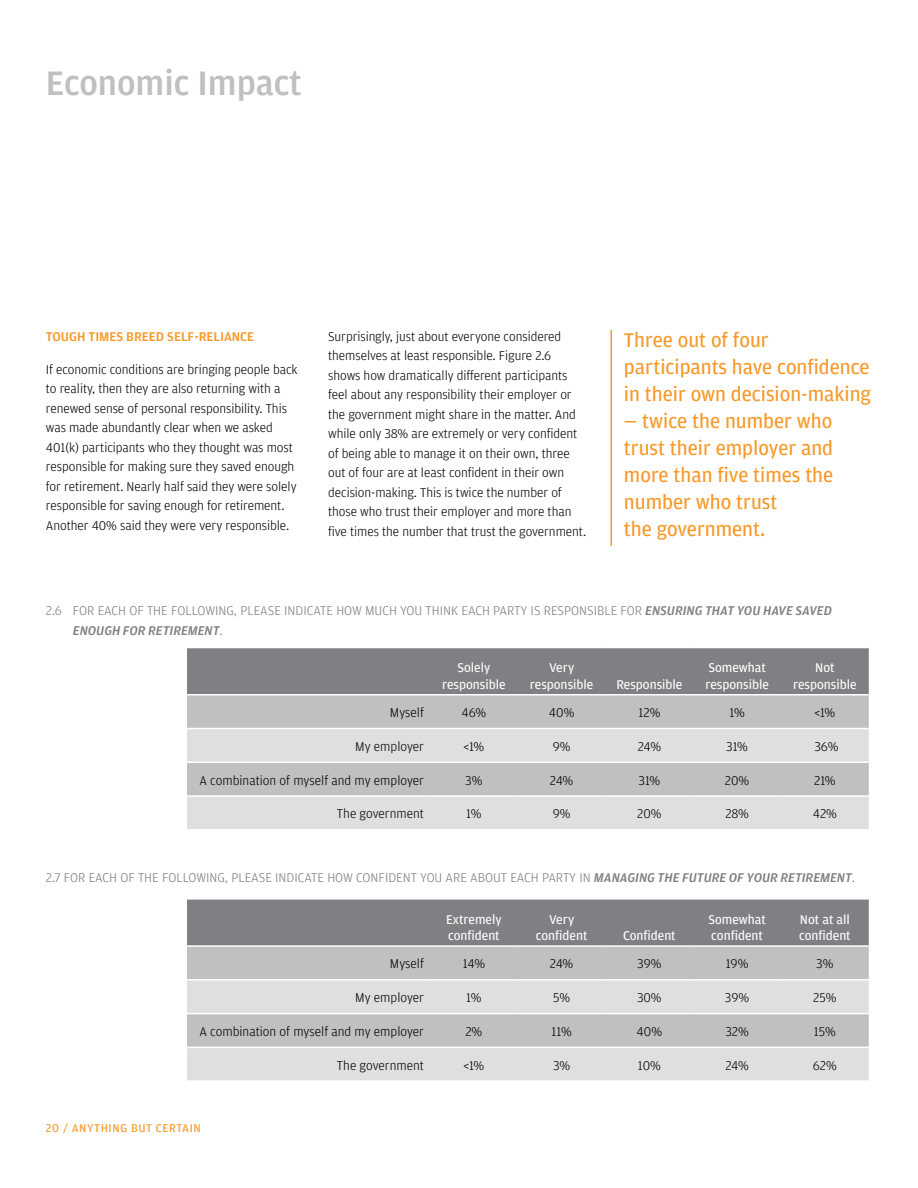
<style>
.page{position:relative;width:918px;height:1188px;background:#fff}
.page>*{position:absolute;margin:0;border:0;box-sizing:border-box;transform-origin:0 0}
.t1{font:500 36px "Amplitude";letter-spacing:-.005em;color:#c0bfc1}
.t2{font:21px/27px "Amplitude";color:#f89828}
.t3{font:300 13.5px/19.5px "Amplitude";letter-spacing:-.005em;color:#000}
.t4{font:300 13.5px "Amplitude";color:#807f83}
.t5{font:13.5px/16.5px "Amplitude";color:#fff;text-align:center}
.t6{font:italic 500 13.5px "Amplitude";color:#807f83}
.t7{font:500 13.5px "Amplitude";color:#f89828}
.t8{font:12px "Amplitude";letter-spacing:.05em;color:#f89828}
.s1{font-weight:300;font-style:normal}
</style>
<div class="page">
<hr style="left:610px;top:330px;width:2px;height:216px;background:#f89828">
<div style="left:187px;top:648px;width:682px;height:46px;background:#807f83"></div>
<div style="left:187px;top:696px;width:682px;height:32px;background:#c0bfc1"></div>
<svg style="left:187px;top:729px;width:682px;height:100px;background:#d5d4d6"></svg>
<hr style="left:187px;top:762px;width:243px;height:1px;background:#fff">
<hr style="left:430px;top:762px;width:88px;height:1px;background:#fff">
<hr style="left:518px;top:762px;width:88px;height:1px;background:#fff">
<hr style="left:606px;top:762px;width:87px;height:1px;background:#fff">
<hr style="left:693px;top:762px;width:88px;height:1px;background:#fff">
<hr style="left:781px;top:762px;width:88px;height:1px;background:#fff">
<hr style="left:187px;top:795px;width:243px;height:2px;background:#fff">
<hr style="left:430px;top:795px;width:88px;height:2px;background:#fff">
<hr style="left:518px;top:795px;width:88px;height:2px;background:#fff">
<hr style="left:606px;top:795px;width:87px;height:2px;background:#fff">
<hr style="left:693px;top:795px;width:88px;height:2px;background:#fff">
<hr style="left:781px;top:795px;width:88px;height:2px;background:#fff">
<div style="left:187px;top:900px;width:682px;height:45px;background:#807f83"></div>
<div style="left:187px;top:947px;width:682px;height:32px;background:#c0bfc1"></div>
<svg style="left:187px;top:981px;width:682px;height:99px;background:#d5d4d6"></svg>
<hr style="left:187px;top:1013px;width:243px;height:1px;background:#fff">
<hr style="left:430px;top:1013px;width:88px;height:1px;background:#fff">
<hr style="left:518px;top:1013px;width:88px;height:1px;background:#fff">
<hr style="left:606px;top:1013px;width:87px;height:1px;background:#fff">
<hr style="left:693px;top:1013px;width:88px;height:1px;background:#fff">
<hr style="left:781px;top:1013px;width:88px;height:1px;background:#fff">
<hr style="left:187px;top:1047px;width:243px;height:1px;background:#fff">
<hr style="left:430px;top:1047px;width:88px;height:1px;background:#fff">
<hr style="left:518px;top:1047px;width:88px;height:1px;background:#fff">
<hr style="left:606px;top:1047px;width:87px;height:1px;background:#fff">
<hr style="left:693px;top:1047px;width:88px;height:1px;background:#fff">
<hr style="left:781px;top:1047px;width:88px;height:1px;background:#fff">
<h1 class="t1" style="left:46px;top:60px;width:258px">ECONOMIC I MPACT</h1>
<p class="t7" style="left:46px;top:328px;width:202px">TOUGH TIMES BREED SELF-RELIANCE</p>
<p class="t3" style="left:46px;top:359px;width:253px">If economic conditions are bringing people back to reality, then they are also returning with a renewed sense of personal responsibility. This was made abundantly clear when we asked 401(k) participants who they thought was most responsible for making sure they saved enough for retirement. Nearly half said they were solely responsible for saving enough for retirement.<br>Another 40% said they were very responsible.</p>
<p class="t3" style="left:328px;top:326px;width:260px">Surprisingly, just about everyone considered themselves at least responsible. Figure 2.6 shows how dramatically different participants feel about any responsibility their employer or the government might share in the matter. And while only 38% are extremely or very confident of being able to manage it on their own, three out of four are at least confident in their own decision-making. This is twice the number of those who trust their employer and more than five times the number that trust the government.</p>
<h2 class="t2" style="left:624px;top:326px;width:248px">Three out of four participants have confidence in their own decision-making</h2>
<h2 class="t2" style="left:624px;top:407px;width:211px">— twice the number who trust their employer and more than five times the number who trust<br>the government.</h2>
<p class="t4" style="left:46px;top:602px;width:60px">2.6 For each</p>
<p class="t4" style="left:129px;top:602px;width:26px">of the</p>
<p class="t4" style="left:171px;top:602px;width:8px">following</p>
<p class="t4" style="left:234px;top:602px;width:14px">, please</p>
<p class="t4" style="left:284px;top:602px;width:7px">indicate</p>
<p class="t4" style="left:336px;top:602px;width:9px">how</p>
<p class="t4" style="left:365px;top:602px;width:9px">much</p>
<p class="t4" style="left:400px;top:602px;width:8px">you</p>
<p class="t4" style="left:426px;top:602px;width:8px">thin</p>
<p class="t4" style="left:451px;top:602px;width:18px">k each</p>
<p class="t4" style="left:493px;top:602px;width:8px">party</p>
<p class="t4" style="left:531px;top:602px;width:21px">is responsible</p>
<p class="t4" style="left:621px;top:602px;width:8px">for</p>
<p class="t6" style="left:645px;top:604px;width:188px">ENSURING THAT YOU HAVE SAVED</p>
<p class="t6" style="left:73px;top:623px;width:151px">ENOUGH FOR RETIREMENT<span class="s1">.</span></p>
<p class="t5" style="left:442px;top:659px;width:65px">Solely responsible</p>
<p class="t5" style="left:530px;top:659px;width:65px">Very responsible</p>
<p class="t5" style="left:616px;top:676px;width:68px">Responsible</p>
<p class="t5" style="left:705px;top:659px;width:65px;text-align:left">Somewhat responsible</p>
<p class="t5" style="left:793px;top:659px;width:65px">Not responsible</p>
<p class="t3" style="left:390px;top:702px;width:36px">Myself</p>
<p class="t3" style="left:461px;top:702px;width:26px">46%</p>
<p class="t3" style="left:549px;top:702px;width:27px">40%</p>
<p class="t3" style="left:638px;top:702px;width:24px">12%</p>
<p class="t3" style="left:730px;top:702px;width:17px">1%</p>
<p class="t3" style="left:814px;top:702px;width:22px">&lt;1%</p>
<p class="t3" style="left:355px;top:736px;width:70px">My employer</p>
<p class="t3" style="left:463px;top:736px;width:22px">&lt;1%</p>
<p class="t3" style="left:553px;top:736px;width:19px">9%</p>
<p class="t3" style="left:638px;top:736px;width:25px">24%</p>
<p class="t3" style="left:726px;top:736px;width:23px">31%</p>
<p class="t3" style="left:814px;top:736px;width:26px">36%</p>
<p class="t3" style="left:199px;top:770px;width:226px">A combination of myself and my employer</p>
<p class="t3" style="left:465px;top:770px;width:19px">3%</p>
<p class="t3" style="left:550px;top:770px;width:25px">24%</p>
<p class="t3" style="left:639px;top:770px;width:23px">31%</p>
<p class="t3" style="left:725px;top:770px;width:26px">20%</p>
<p class="t3" style="left:814px;top:770px;width:23px">21%</p>
<p class="t3" style="left:337px;top:804px;width:89px">The government</p>
<p class="t3" style="left:466px;top:804px;width:17px">1%</p>
<p class="t3" style="left:553px;top:804px;width:19px">9%</p>
<p class="t3" style="left:637px;top:804px;width:26px">20%</p>
<p class="t3" style="left:725px;top:804px;width:25px">28%</p>
<p class="t3" style="left:813px;top:804px;width:26px">42%</p>
<p class="t4" style="left:46px;top:869px;width:51px">2.7 For each</p>
<p class="t4" style="left:120px;top:869px;width:26px">of the</p>
<p class="t4" style="left:162px;top:869px;width:8px">following</p>
<p class="t4" style="left:225px;top:869px;width:14px">, please</p>
<p class="t4" style="left:275px;top:869px;width:7px">indicate</p>
<p class="t4" style="left:327px;top:869px;width:9px">how</p>
<p class="t4" style="left:356px;top:869px;width:8px">confident</p>
<p class="t4" style="left:420px;top:869px;width:8px">you</p>
<p class="t4" style="left:446px;top:869px;width:8px">are</p>
<p class="t4" style="left:470px;top:869px;width:9px">about</p>
<p class="t4" style="left:510px;top:869px;width:8px">each</p>
<p class="t4" style="left:542px;top:869px;width:8px">party</p>
<p class="t6" style="left:579px;top:871px;width:277px"><span class="s1">in</span> MANAGING THE FUTURE OF YOUR RETIREMENT<span class="s1">.</span></p>
<p class="t5" style="left:446px;top:910px;width:57px;text-align:left">Extremely confident</p>
<p class="t5" style="left:536px;top:910px;width:53px">Very confident</p>
<p class="t5" style="left:623px;top:927px;width:54px">Confident</p>
<p class="t5" style="left:708px;top:910px;width:59px;text-align:left">Somewhat confident</p>
<p class="t5" style="left:799px;top:910px;width:53px;text-align:left">Not at all confident</p>
<p class="t3" style="left:390px;top:954px;width:36px">Myself</p>
<p class="t3" style="left:463px;top:954px;width:24px">14%</p>
<p class="t3" style="left:550px;top:954px;width:25px">24%</p>
<p class="t3" style="left:637px;top:954px;width:26px">39%</p>
<p class="t3" style="left:726px;top:954px;width:24px">19%</p>
<p class="t3" style="left:816px;top:954px;width:19px">3%</p>
<p class="t3" style="left:355px;top:987px;width:70px">My employer</p>
<p class="t3" style="left:466px;top:987px;width:17px">1%</p>
<p class="t3" style="left:553px;top:987px;width:18px">5%</p>
<p class="t3" style="left:637px;top:987px;width:26px">30%</p>
<p class="t3" style="left:725px;top:987px;width:26px">39%</p>
<p class="t3" style="left:813px;top:987px;width:25px">25%</p>
<p class="t3" style="left:199px;top:1021px;width:226px">A combination of myself and my employer</p>
<p class="t3" style="left:465px;top:1021px;width:18px">2%</p>
<p class="t3" style="left:552px;top:1021px;width:22px">11%</p>
<p class="t3" style="left:637px;top:1021px;width:27px">40%</p>
<p class="t3" style="left:725px;top:1021px;width:25px">32%</p>
<p class="t3" style="left:814px;top:1021px;width:23px">15%</p>
<p class="t3" style="left:337px;top:1055px;width:89px">The government</p>
<p class="t3" style="left:463px;top:1055px;width:22px">&lt;1%</p>
<p class="t3" style="left:553px;top:1055px;width:19px">3%</p>
<p class="t3" style="left:638px;top:1055px;width:25px">10%</p>
<p class="t3" style="left:725px;top:1055px;width:25px">24%</p>
<p class="t3" style="left:813px;top:1055px;width:26px">62%</p>
<p class="t8" style="left:46px;top:1120px;width:157px">20 / Anything but certain</p>
</div>
